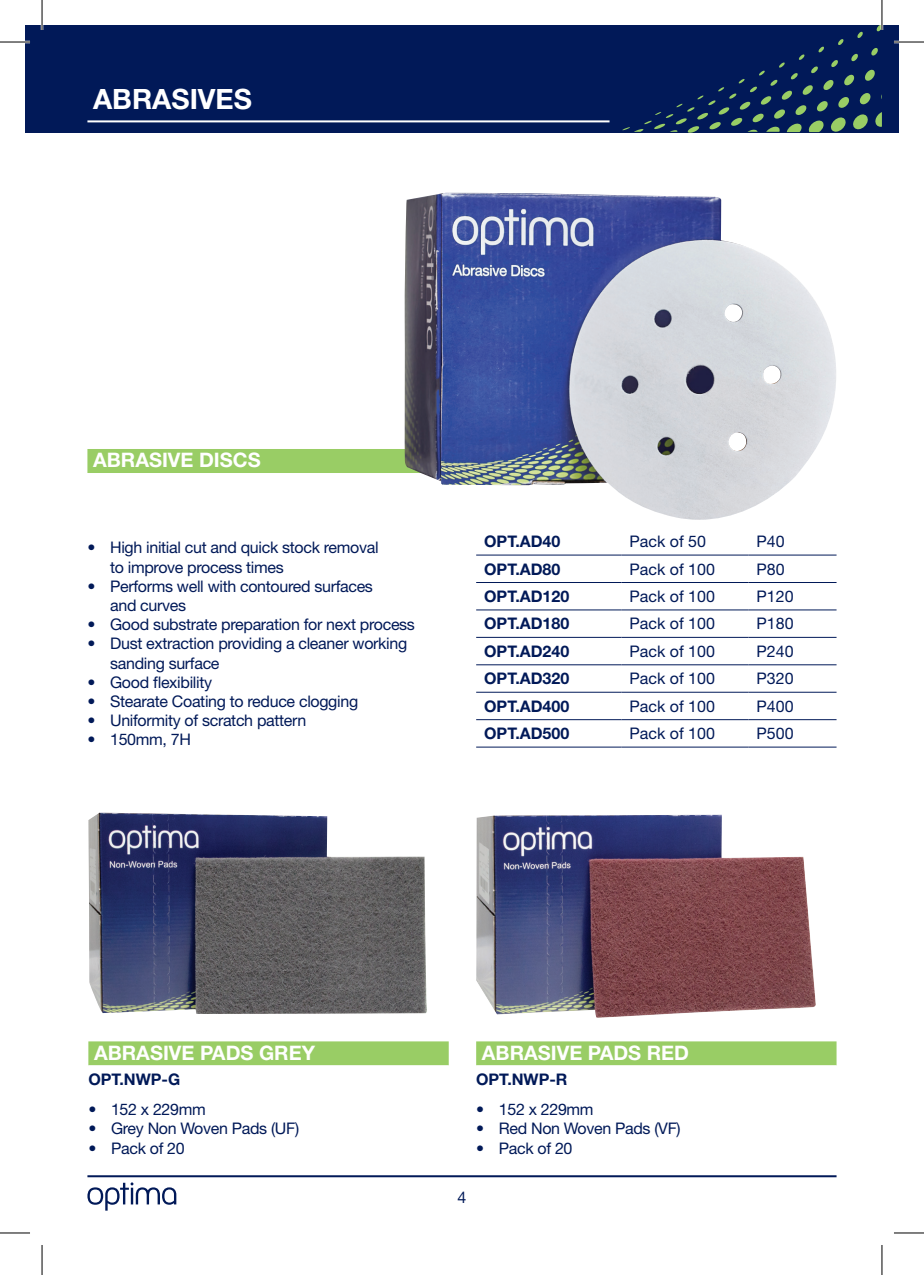
<style>
.page{position:relative;width:924px;height:1275px;background:#fff}
.page>*{position:absolute;margin:0;border:0;box-sizing:border-box;transform-origin:0 0}
.numered_header{font:700 28px "Helvetica Neue LT Std";color:#fff}
.numered_header-2{font:700 20px "Helvetica Neue LT Std";color:#fff}
.txt{font:16px/19.2px "Helvetica Neue LT Std";letter-spacing:-.02em;color:#011958}
.Part_No{font:700 16px "Helvetica Neue LT Std";color:#011958}
.txt-2{font:16px "Helvetica Neue LT Std";color:#011958}
</style>
<div class="page">
<div style="left:25px;top:25px;width:856px;height:108px;background:#011958"></div>
<div style="left:881px;top:25px;width:17px;height:108px;background:#011958"></div>
<hr style="left:87px;top:1175px;width:749px;height:2px;background:#011958">
<svg style="left:87px;top:1182px;width:89px;height:28px"></svg>
<svg style="left:622px;top:25px;width:259px;height:108px"></svg>
<hr style="left:87px;top:120px;width:522px;height:2px;background:#fff">
<div style="left:88px;top:1041px;width:360px;height:24px;background:#99cd65"></div>
<div style="left:87px;top:449px;width:360px;height:24px;background:#99cd65"></div>
<div style="left:476px;top:1041px;width:360px;height:24px;background:#99cd65"></div>
<img style="left:404px;top:193px;width:431px;height:327px">
<hr style="left:476px;top:555px;width:145px;height:1px;background:#011958">
<hr style="left:621px;top:555px;width:127px;height:1px;background:#011958">
<hr style="left:748px;top:555px;width:88px;height:1px;background:#011958">
<hr style="left:476px;top:582px;width:145px;height:1px;background:#011958">
<hr style="left:621px;top:582px;width:127px;height:1px;background:#011958">
<hr style="left:748px;top:582px;width:88px;height:1px;background:#011958">
<hr style="left:476px;top:609px;width:145px;height:1px;background:#011958">
<hr style="left:621px;top:609px;width:127px;height:1px;background:#011958">
<hr style="left:748px;top:609px;width:88px;height:1px;background:#011958">
<hr style="left:476px;top:637px;width:145px;height:1px;background:#011958">
<hr style="left:621px;top:637px;width:127px;height:1px;background:#011958">
<hr style="left:748px;top:637px;width:88px;height:1px;background:#011958">
<hr style="left:476px;top:664px;width:145px;height:1px;background:#011958">
<hr style="left:621px;top:664px;width:127px;height:1px;background:#011958">
<hr style="left:748px;top:664px;width:88px;height:1px;background:#011958">
<hr style="left:476px;top:692px;width:145px;height:1px;background:#011958">
<hr style="left:621px;top:692px;width:127px;height:1px;background:#011958">
<hr style="left:748px;top:692px;width:88px;height:1px;background:#011958">
<hr style="left:476px;top:719px;width:145px;height:1px;background:#011958">
<hr style="left:621px;top:719px;width:127px;height:1px;background:#011958">
<hr style="left:748px;top:719px;width:88px;height:1px;background:#011958">
<hr style="left:476px;top:747px;width:145px;height:1px;background:#011958">
<hr style="left:621px;top:747px;width:127px;height:1px;background:#011958">
<hr style="left:748px;top:747px;width:88px;height:1px;background:#011958">
<img style="left:88px;top:812px;width:339px;height:202px">
<img style="left:476px;top:814px;width:339px;height:204px">
<hr style="left:0;top:41px;width:30px;height:2px;background:#fff">
<hr style="left:893px;top:41px;width:30px;height:2px;background:#fff">
<hr style="left:41px;top:0;width:2px;height:30px;background:#fff">
<hr style="left:880px;top:0;width:2px;height:30px;background:#fff">
<hr style="left:0;top:42px;width:30px;height:1px;background:#000">
<hr style="left:893px;top:42px;width:30px;height:1px;background:#000">
<hr style="left:0;top:1232px;width:30px;height:1px;background:#000">
<hr style="left:893px;top:1232px;width:30px;height:1px;background:#000">
<hr style="left:42px;top:0;width:1px;height:30px;background:#000">
<hr style="left:42px;top:1245px;width:1px;height:30px;background:#000">
<hr style="left:881px;top:0;width:1px;height:30px;background:#000">
<hr style="left:881px;top:1245px;width:1px;height:30px;background:#000">
<p class="numered_header" style="left:93px;top:82px;width:160px">ABRASIVES</p>
<p class="numered_header-2" style="left:93px;top:448px;width:169px">ABRASIVE DISCS</p>
<p class="txt" style="left:110px;top:538px;width:270px;text-indent:-23px">• High initial cut and quick stock removal to improve process times</p>
<p class="txt" style="left:110px;top:576px;width:264px;text-indent:-23px">• Performs well with contoured surfaces and curves</p>
<p class="txt" style="left:87px;top:614px;width:329px">• Good substrate preparation for next process</p>
<p class="txt" style="left:110px;top:634px;width:298px;text-indent:-23px">• Dust extraction providing a cleaner working sanding surface</p>
<p class="txt" style="left:87px;top:672px;width:126px">• Good flexibility</p>
<p class="txt" style="left:87px;top:691px;width:272px">• Stearate Coating to reduce clogging</p>
<p class="txt" style="left:87px;top:710px;width:220px">• Uniformity of scratch pattern</p>
<p class="txt" style="left:87px;top:730px;width:105px">• 150mm, 7H</p>
<p class="Part_No" style="left:484px;top:531px;width:78px">OPT.AD40</p>
<p class="txt" style="left:629px;top:531px;width:78px">Pack of 50</p>
<p class="txt" style="left:756px;top:531px;width:30px">P40</p>
<p class="Part_No" style="left:484px;top:559px;width:78px">OPT.AD80</p>
<p class="txt-2" style="left:629px;top:559px;width:87px">Pack of 100</p>
<p class="txt" style="left:756px;top:559px;width:30px">P80</p>
<p class="Part_No" style="left:484px;top:586px;width:87px">OPT.AD120</p>
<p class="txt-2" style="left:629px;top:586px;width:87px">Pack of 100</p>
<p class="txt" style="left:756px;top:586px;width:39px">P120</p>
<p class="Part_No" style="left:484px;top:614px;width:87px">OPT.AD180</p>
<p class="txt-2" style="left:629px;top:614px;width:87px">Pack of 100</p>
<p class="txt" style="left:756px;top:614px;width:39px">P180</p>
<p class="Part_No" style="left:484px;top:641px;width:87px">OPT.AD240</p>
<p class="txt-2" style="left:629px;top:641px;width:87px">Pack of 100</p>
<p class="txt" style="left:756px;top:641px;width:39px">P240</p>
<p class="Part_No" style="left:484px;top:668px;width:87px">OPT.AD320</p>
<p class="txt-2" style="left:629px;top:669px;width:87px">Pack of 100</p>
<p class="txt" style="left:756px;top:668px;width:39px">P320</p>
<p class="Part_No" style="left:484px;top:696px;width:87px">OPT.AD400</p>
<p class="txt-2" style="left:629px;top:696px;width:87px">Pack of 100</p>
<p class="txt" style="left:756px;top:696px;width:39px">P400</p>
<p class="Part_No" style="left:484px;top:723px;width:87px">OPT.AD500</p>
<p class="txt-2" style="left:629px;top:724px;width:87px">Pack of 100</p>
<p class="txt" style="left:756px;top:723px;width:39px">P500</p>
<p class="numered_header-2" style="left:94px;top:1040px;width:222px">ABRASIVE PADS GREY</p>
<p class="Part_No" style="left:88px;top:1069px;width:93px">OPT.NWP-G</p>
<p class="txt" style="left:88px;top:1099px;width:119px">• 152 x 229mm</p>
<p class="txt" style="left:88px;top:1118px;width:212px">• Grey Non Woven Pads (UF)</p>
<p class="txt" style="left:88px;top:1138px;width:98px">• Pack of 20</p>
<p class="numered_header-2" style="left:481px;top:1040px;width:209px">ABRASIVE PADS RED</p>
<p class="Part_No" style="left:476px;top:1069px;width:93px">OPT.NWP-R</p>
<p class="txt" style="left:476px;top:1099px;width:119px">• 152 x 229mm</p>
<p class="txt" style="left:476px;top:1118px;width:206px">• Red Non Woven Pads (VF)</p>
<p class="txt" style="left:476px;top:1138px;width:98px">• Pack of 20</p>
<p class="txt" style="left:457px;top:1187px;width:10px">4</p>
</div>
